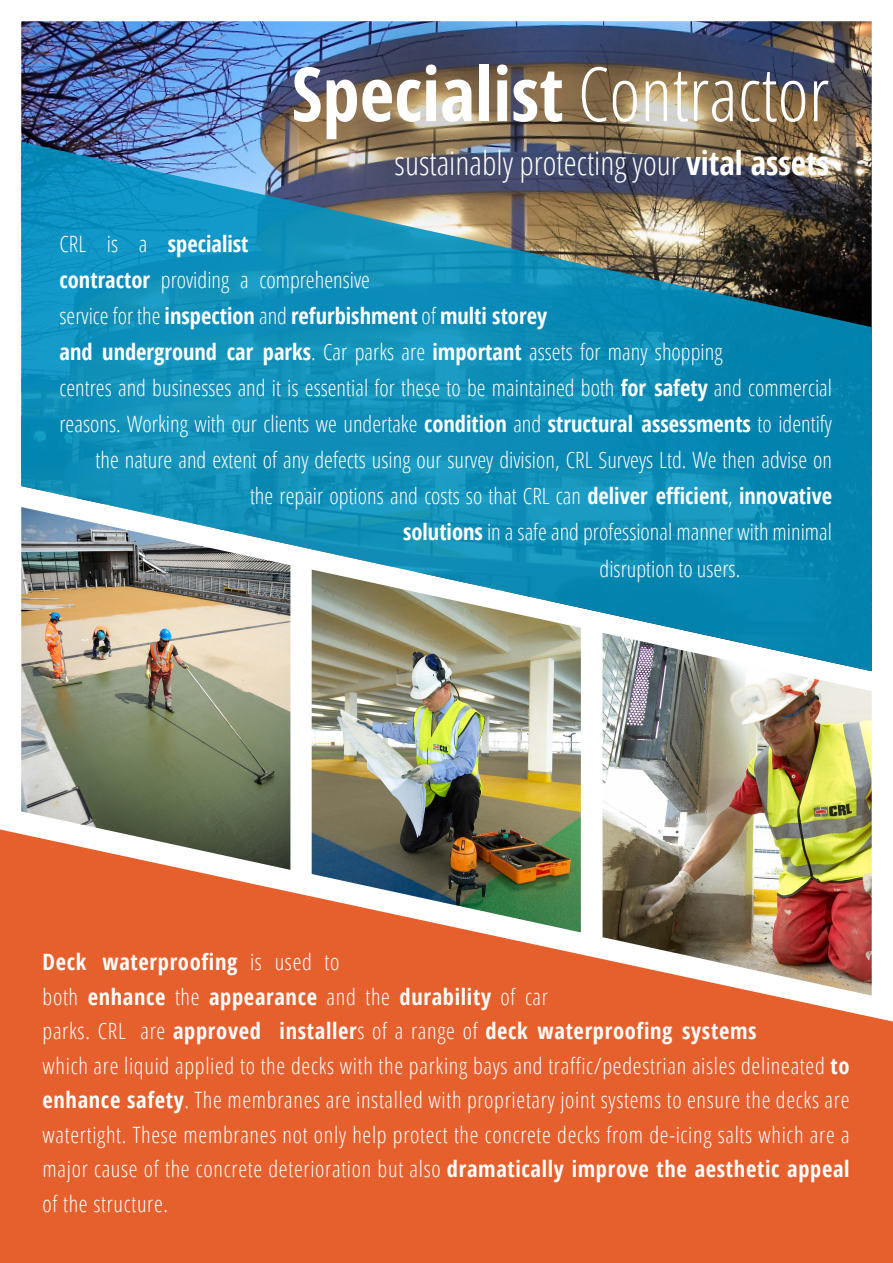
<style>
.page{position:relative;width:893px;height:1263px;background:#fff}
.page>*{position:absolute;margin:0;border:0;box-sizing:border-box;transform-origin:0 0}
.t1{font:700 75px "Open Sans Condensed";color:#fff}
.t2{font:300 33px "Open Sans Condensed";color:#fff}
.t3{font:300 22.5px/34.5px "Open Sans Condensed";letter-spacing:.03em;color:#fff}
.t4{font:300 22.5px "Open Sans Condensed";color:#fff}
.t5{font:700 22.5px "Open Sans Condensed";color:#fff}
.s1{font-weight:300}
.s2{font-weight:700}
</style>
<div class="page">
<img style="left:21px;top:21px;width:851px;height:121px">
<img style="left:21px;top:671px;width:269px;height:158px">
<svg style="left:0;top:829px;width:893px;height:434px;background:#e46d3f"></svg>
<img style="left:312px;top:671px;width:269px;height:261px">
<img style="left:603px;top:671px;width:269px;height:324px">
<img style="left:21px;top:142px;width:851px;height:529px">
<div style="left:126px;top:1098px;width:767px;height:165px;background:#e6602e"></div>
<h1 class="t1" style="left:291px;top:42px;width:539px">Specialist <span class="s1">Contractor</span></h1>
<h2 class="t2" style="left:395px;top:140px;width:436px">sustainably protecting your <span class="s2">vital assets</span></h2>
<p class="t5" style="left:60px;top:229px;width:190px"><span class="s1">CRL is a</span> specialist</p>
<p class="t4" style="left:60px;top:265px;width:312px"><span class="s2">contractor</span> providing a comprehensive</p>
<p class="t5" style="left:60px;top:301px;width:489px"><span class="s1">service for the</span> inspection <span class="s1">and</span> refurbishment <span class="s1">of</span> multi storey</p>
<p class="t4" style="left:60px;top:337px;width:664px"><span class="s2">and underground car parks</span>. Car parks are <span class="s2">important</span> assets for many shopping</p>
<p class="t4" style="left:60px;top:373px;width:774px">centres and businesses and it is essential for these to be maintained both <span class="s2">for safety</span> and commercial</p>
<p class="t4" style="left:60px;top:409px;width:774px">reasons. Working with our clients we undertake <span class="s2">condition</span> and <span class="s2">structural assessments</span> to identify</p>
<p class="t4" style="left:96px;top:445px;width:738px">the nature and extent of any defects using our survey division, CRL Surveys Ltd. We then advise on</p>
<p class="t4" style="left:250px;top:481px;width:584px">the repair options and costs so that CRL can <span class="s2">deliver efficient</span>, <span class="s2">innovative</span></p>
<p class="t4" style="left:403px;top:517px;width:431px"><span class="s2">solutions</span> in a safe and professional manner with minimal</p>
<p class="t4" style="left:600px;top:553px;width:142px">disruption to users.</p>
<p class="t3" style="left:43px;top:944px;width:809px"><span class="s2">Deck waterproofing</span> is used to<br>both <span class="s2">enhance</span> the <span class="s2">appearance</span> and the <span class="s2">durability</span> of car<br>parks. CRL are <span class="s2">approved installer</span>s of a range of <span class="s2">deck waterproofing systems<br></span>which are liquid applied to the decks with the parking bays and traffic/pedestrian aisles delineated <span class="s2">to enhance safety</span>. The membranes are installed with proprietary joint systems to ensure the decks are watertight. These membranes not only help protect the concrete decks from de-icing salts which are a major cause of the concrete deterioration but also <span class="s2">dramatically improve the aesthetic appeal </span>of the structure.</p>
</div>
